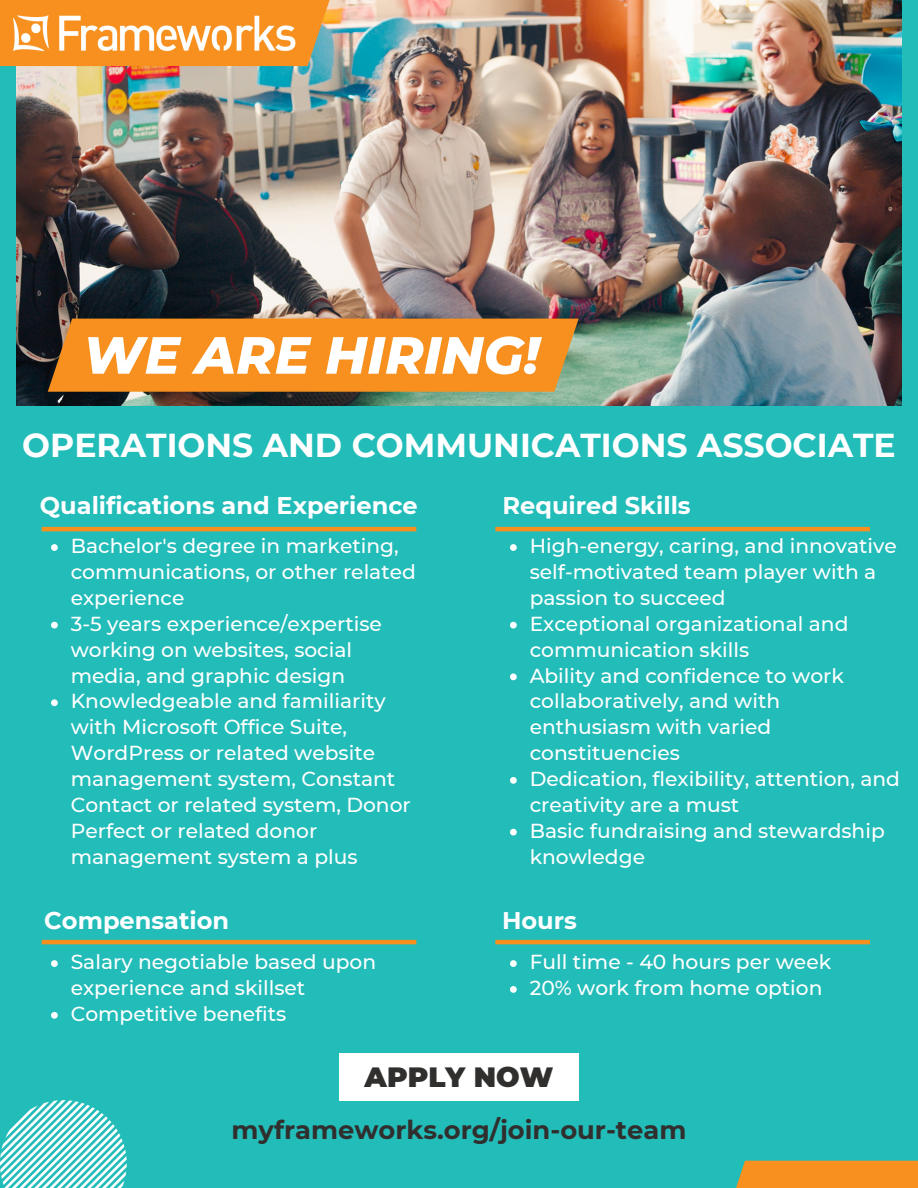
<style>
.page{position:relative;width:918px;height:1188px;background:#22bcb9}
.page>*{position:absolute;margin:0;border:0;box-sizing:border-box;transform-origin:0 0}
.t1{font:italic 800 52.35px "Montserrat";color:#fff}
.t2{font:700 33.15px "Montserrat";color:#fff}
.t3{font:900 27.9px "Montserrat";color:#302f2e}
.t4{font:700 25.8px "Montserrat";color:#302f2e}
.t5{font:700 24.15px "Montserrat";color:#fff}
.t6{font:500 20.25px/25.8px "Montserrat";color:#fff}
</style>
<div class="page">
<img style="left:16px;top:0;width:886px;height:405px">
<div style="left:48px;top:319px;width:531px;height:73px;background:#f7901e"></div>
<svg style="left:0;top:0;width:339px;height:66px;background:#eb942f"></svg>
<div style="left:736px;top:1161px;width:182px;height:27px;background:#f7901e"></div>
<div style="left:339px;top:1053px;width:240px;height:47px;background:#fff"></div>
<svg style="left:0;top:1100px;width:127px;height:88px"></svg>
<img style="left:14px;top:13px;width:283px;height:41px">
<hr style="left:42px;top:527px;width:374px;height:4px;background:#f7901e">
<svg style="left:51px;top:544px;width:7px;height:7px"></svg>
<svg style="left:51px;top:622px;width:7px;height:7px"></svg>
<svg style="left:51px;top:699px;width:7px;height:7px"></svg>
<svg style="left:510px;top:544px;width:7px;height:7px"></svg>
<svg style="left:510px;top:622px;width:7px;height:7px"></svg>
<svg style="left:510px;top:674px;width:7px;height:6px"></svg>
<svg style="left:510px;top:777px;width:7px;height:7px"></svg>
<svg style="left:510px;top:829px;width:7px;height:7px"></svg>
<svg style="left:51px;top:960px;width:7px;height:7px"></svg>
<svg style="left:51px;top:1012px;width:7px;height:7px"></svg>
<svg style="left:510px;top:960px;width:7px;height:7px"></svg>
<svg style="left:510px;top:986px;width:7px;height:7px"></svg>
<hr style="left:42px;top:940px;width:374px;height:4px;background:#f7901e">
<hr style="left:495px;top:527px;width:375px;height:4px;background:#f7901e">
<hr style="left:495px;top:940px;width:375px;height:4px;background:#f7901e">
<h1 class="t1" style="left:83px;top:323px;width:458px">WE ARE HIRING!</h1>
<h2 class="t2" style="left:22px;top:425px;width:875px">OPERATIONS AND COMMUNICATIONS ASSOCIATE</h2>
<p class="t5" style="left:40px;top:491px;width:379px">Qualifications and Experience</p>
<p class="t6" style="left:71px;top:533px;width:347px">Bachelor's degree in marketing, communications, or other related experience<br>3-5 years experience/expertise working on websites, social media, and graphic design<br>Knowledgeable and familiarity with Microsoft Office Suite,<br>WordPress or related website management system, Constant<br>Contact or related system, Donor<br>Perfect or related donor management system a plus</p>
<p class="t5" style="left:503px;top:491px;width:190px">Required Skills</p>
<p class="t6" style="left:530px;top:533px;width:372px">High-energy, caring, and innovative self-motivated team player with a passion to succeed<br>Exceptional organizational and communication skills<br>Ability and confidence to work collaboratively, and with enthusiasm with varied constituencies<br>Dedication, flexibility, attention, and creativity are a must<br>Basic fundraising and stewardship knowledge</p>
<p class="t5" style="left:44px;top:905px;width:186px">Compensation</p>
<p class="t5" style="left:502px;top:905px;width:76px">Hours</p>
<p class="t6" style="left:71px;top:949px;width:307px">Salary negotiable based upon experience and skillset<br>Competitive benefits</p>
<p class="t6" style="left:530px;top:949px;width:303px">Full time - 40 hours per week<br>20% work from home option</p>
<h3 class="t3" style="left:365px;top:1059px;width:190px">APPLY NOW</h3>
<p class="t4" style="left:232px;top:1114px;width:456px">myframeworks.org/join-our-team</p>
</div>
